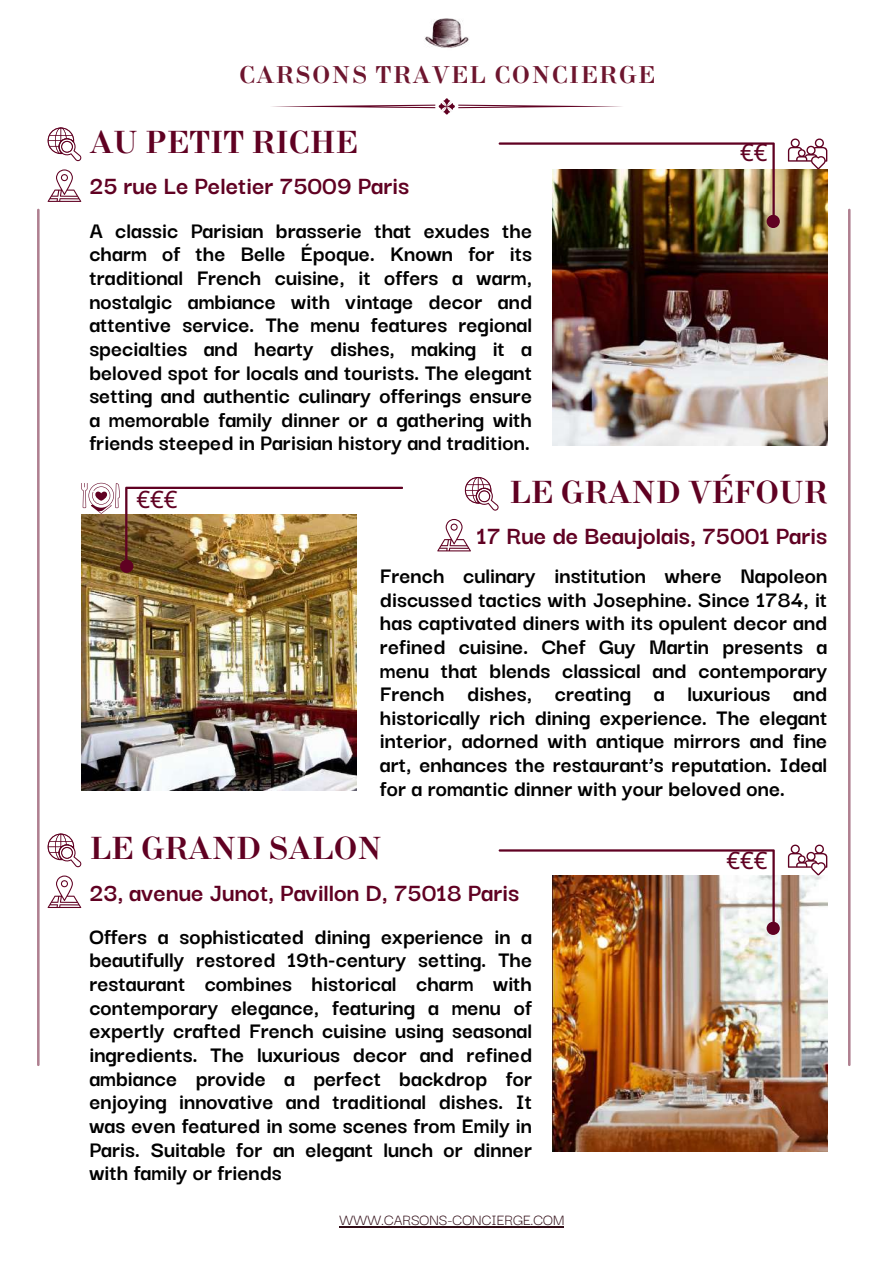
<style>
.page{position:relative;width:894px;height:1264px;background:#fff}
.page>*{position:absolute;margin:0;border:0;box-sizing:border-box;transform-origin:0 0}
.t1{font:700 31.5px "New Standard";color:#600122}
.t2{font:700 27px "Darker Grotesque";color:#600122}
.t3{font:700 24px/23.7px "Darker Grotesque";color:#000;text-align:justify}
.t4{font:700 24px "New Standard";letter-spacing:.06em;color:#6d152e}
.t5{font:24px "Noto Sans";color:#600122}
.t6{font:16.5px "Darker Grotesque";color:#300c16}
</style>
<div class="page">
<img style="left:425px;top:18px;width:44px;height:30px">
<svg style="left:272px;top:98px;width:350px;height:16px"></svg>
<hr style="left:37px;top:209px;width:2px;height:857px;background:#600122">
<hr style="left:847px;top:209px;width:3px;height:857px;background:#600122">
<svg style="left:48px;top:169px;width:33px;height:33px"></svg>
<img style="left:552px;top:169px;width:274px;height:276px">
<svg style="left:437px;top:519px;width:34px;height:32px"></svg>
<img style="left:552px;top:875px;width:274px;height:276px">
<svg style="left:48px;top:875px;width:33px;height:33px"></svg>
<img style="left:81px;top:573px;width:275px;height:217px">
<img style="left:498px;top:142px;width:281px;height:86px">
<img style="left:498px;top:849px;width:281px;height:85px">
<svg style="left:48px;top:127px;width:33px;height:34px"></svg>
<svg style="left:464px;top:477px;width:34px;height:33px"></svg>
<svg style="left:48px;top:833px;width:33px;height:34px"></svg>
<img style="left:81px;top:483px;width:321px;height:90px">
<svg style="left:787px;top:138px;width:40px;height:31px"></svg>
<hr style="left:339px;top:1226px;width:225px;height:1px;background:#300c16">
<svg style="left:787px;top:844px;width:40px;height:31px"></svg>
<p class="t4" style="left:239px;top:60px;width:417px">CARSONS TRAVEL CONCIERGE</p>
<h1 class="t1" style="left:89px;top:122px;width:269px">AU PETIT RICHE</h1>
<p class="t2" style="left:89px;top:166px;width:321px">25 rue Le Peletier 75009 Paris</p>
<p class="t3" style="left:89px;top:217px;width:444px">A classic Parisian brasserie that exudes the charm of the Belle Époque. Known for its traditional French cuisine, it offers a warm, nostalgic ambiance with vintage decor and attentive service. The menu features regional specialties and hearty dishes, making it a beloved spot for locals and tourists. The elegant setting and authentic culinary offerings ensure a memorable family dinner or a gathering with friends steeped in Parisian history and tradition.</p>
<p class="t5" style="left:740px;top:135px;width:29px">€€</p>
<p class="t5" style="left:136px;top:482px;width:43px">€€€</p>
<h1 class="t1" style="left:509px;top:471px;width:319px">LE GRAND VÉFOUR</h1>
<p class="t2" style="left:476px;top:515px;width:352px">17 Rue de Beaujolais, 75001 Paris</p>
<p class="t3" style="left:380px;top:562px;width:448px">French culinary institution where Napoleon discussed tactics with Josephine. Since 1784, it has captivated diners with its opulent decor and refined cuisine. Chef Guy Martin presents a menu that blends classical and contemporary French dishes, creating a luxurious and historically rich dining experience. The elegant interior, adorned with antique mirrors and fine art, enhances the restaurant’s reputation. Ideal for a romantic dinner with your beloved one.</p>
<h1 class="t1" style="left:89px;top:828px;width:294px">LE GRAND SALON</h1>
<p class="t2" style="left:89px;top:872px;width:431px">23, avenue Junot, Pavillon D, 75018 Paris</p>
<p class="t3" style="left:89px;top:922px;width:444px">Offers a sophisticated dining experience in a beautifully restored 19th-century setting. The restaurant combines historical charm with contemporary elegance, featuring a menu of expertly crafted French cuisine using seasonal ingredients. The luxurious decor and refined ambiance provide a perfect backdrop for enjoying innovative and traditional dishes. It was even featured in some scenes from Emily in Paris. Suitable for an elegant lunch or dinner with family or friends</p>
<p class="t6" style="left:339px;top:1207px;width:226px">WWW.CARSONS-CONCIERGE.COM</p>
<p class="t5" style="left:726px;top:843px;width:43px">€€€</p>
</div>
